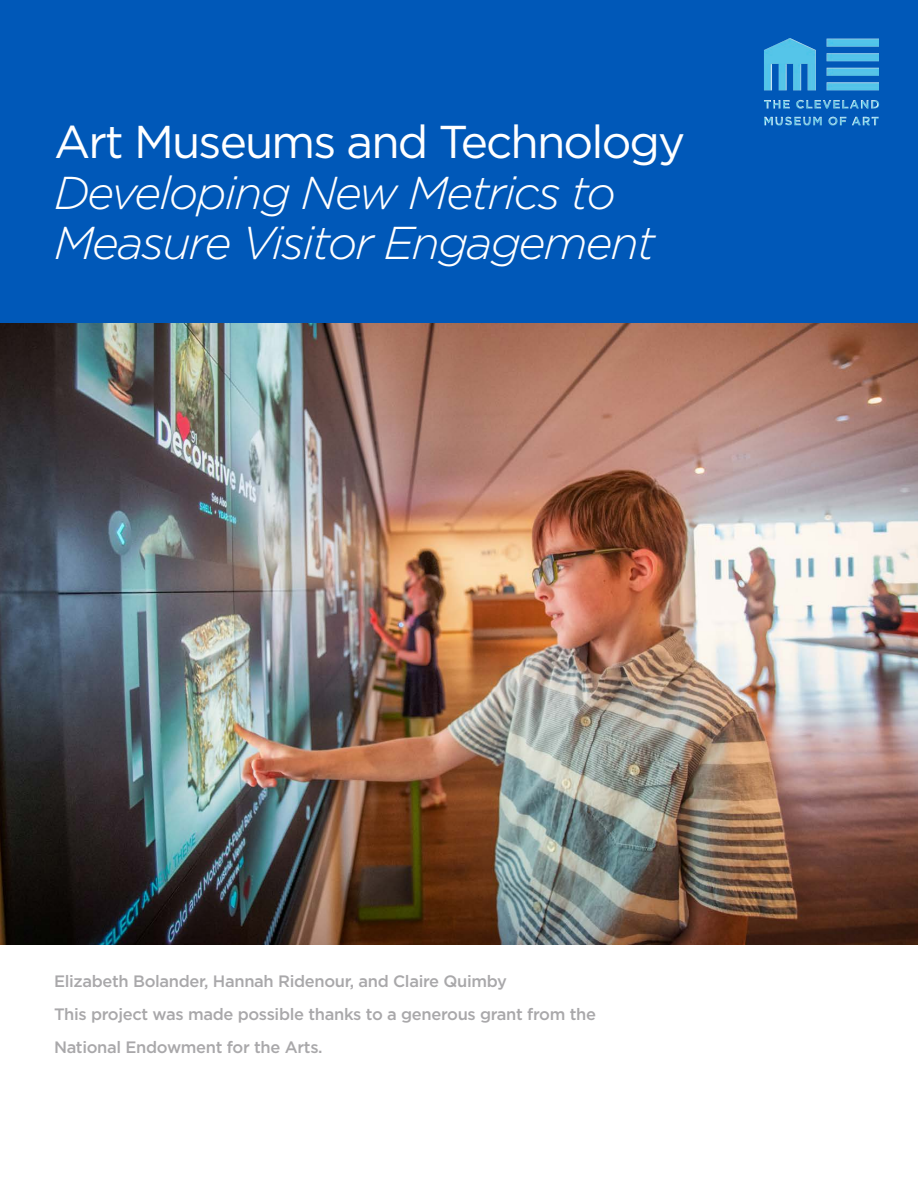
<style>
.page{position:relative;width:918px;height:1188px;background:#fff}
.page>*{position:absolute;margin:0;border:0;box-sizing:border-box;transform-origin:0 0}
.t1{font:italic 300 46.05px/50.7px "Gotham";letter-spacing:-.04em;color:#fff}
.t2{font:46.05px "Gotham";letter-spacing:-.04em;color:#fff}
.t3{font:500 16.5px/33px "Gotham";letter-spacing:-.02em;color:#a9a8aa}
</style>
<div class="page">
<img style="left:0;top:323px;width:918px;height:622px">
<div style="left:0;top:0;width:918px;height:323px;background:#0058b8"></div>
<img style="left:764px;top:38px;width:115px;height:87px">
<p class="t2" style="left:54px;top:112px;width:633px">Art Museums and Technology</p>
<p class="t1" style="left:54px;top:166px;width:603px">Developing New Metrics to<br>Measure Visitor Engagement</p>
<p class="t3" style="left:54px;top:965px;width:455px">Elizabeth Bolander, Hannah Ridenour, and Claire Quimby</p>
<p class="t3" style="left:54px;top:998px;width:544px">This project was made possible thanks to a generous grant from the<br>National Endowment for the Arts.</p>
</div>
